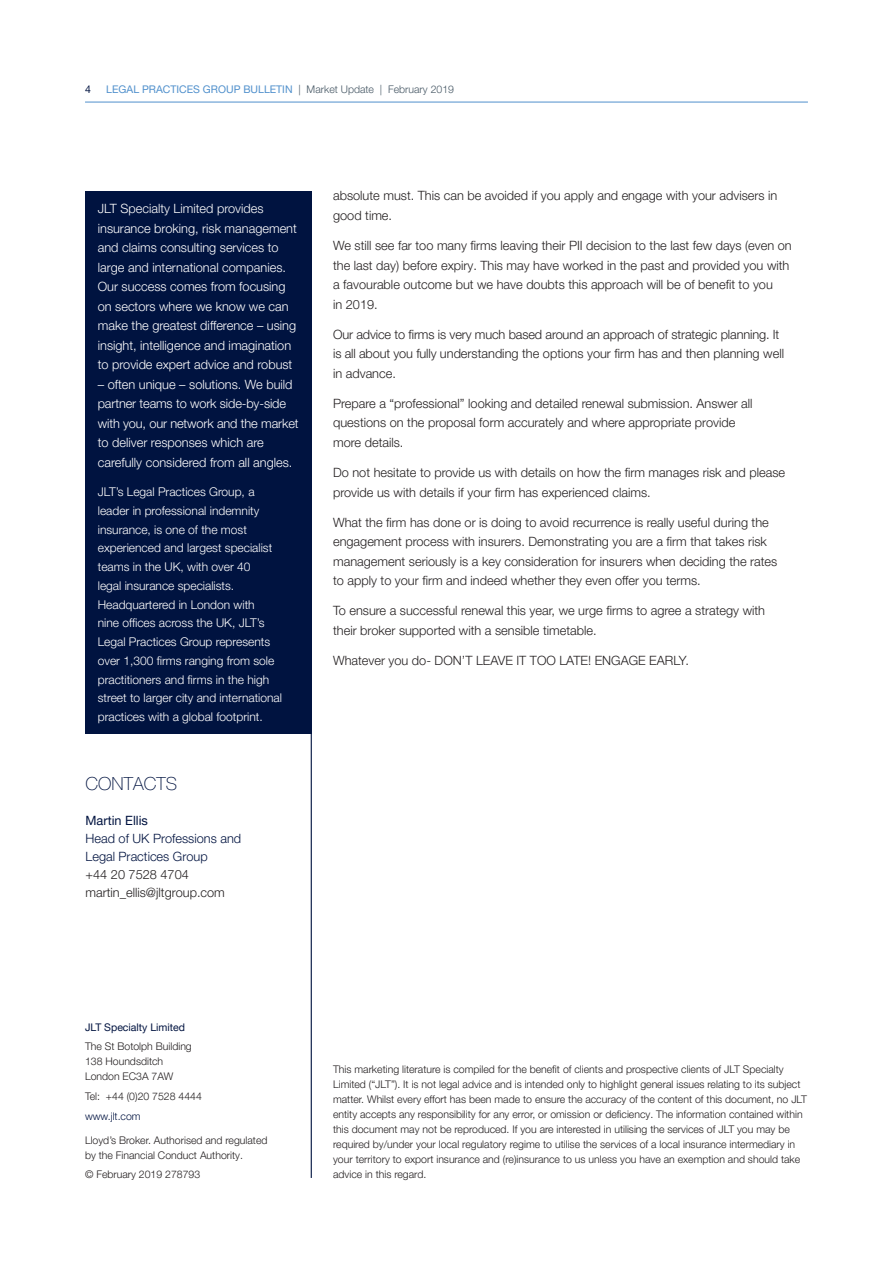
<style>
.page{position:relative;width:893px;height:1263px;background:#fff}
.page>*{position:absolute;margin:0;border:0;box-sizing:border-box;transform-origin:0 0}
.t1{font:100 18px "Helvetica Neue LT Pro";color:#001340}
._05_Body_Text{font:300 12.75px/19.5px "Helvetica Neue LT Pro";color:#231f20}
.t2{font:300 12.75px/19.5px "Helvetica Neue LT Pro";color:#fff}
.t3{font:300 12.75px/18px "Helvetica Neue LT Pro";color:#001340}
.t4{font:12.75px "Helvetica Neue LT Pro";color:#001340}
.t5{font:300 12px/18.8px "Helvetica Neue LT Pro";color:#fff}
.t6{font:300 10.5px/15px "Helvetica Neue LT Pro";color:#231f20}
.t7{font:10.5px "Helvetica Neue LT Pro";color:#5090cc}
.t8{font:10.5px "Helvetica Neue LT Pro";color:#001340}
.t9{font:300 10.5px "Helvetica Neue LT Pro";color:#001340}
.s1{font-weight:300;color:#475865}
</style>
<div class="page">
<hr style="left:85px;top:102px;width:723px;height:1px;background:#5090cc">
<div style="left:85px;top:191px;width:227px;height:543px;background:#001340"></div>
<hr style="left:311px;top:191px;width:1px;height:987px;background:#001340">
<p class="t8" style="left:85px;top:82px;width:7px">4</p>
<p class="t7" style="left:106px;top:82px;width:349px">LEGAL PRACTICES GROUP BULLETIN <span class="s1">| Market Update | February 2019</span></p>
<p class="t2" style="left:98px;top:199px;width:201px">JLT Specialty Limited provides insurance broking, risk management and claims consulting services to large and international companies.<br>Our success comes from focusing on sectors where we know we can make the greatest difference – using insight, intelligence and imagination to provide expert advice and robust</p>
<p class="t2" style="left:98px;top:374px;width:202px">– often unique – solutions. We build partner teams to work side-by-side with you, our network and the market to deliver responses which are carefully considered from all angles.</p>
<p class="t5" style="left:98px;top:482px;width:186px">JLT’s Legal Practices Group, a leader in professional indemnity insurance, is one of the most experienced and largest specialist teams in the UK, with over 40<br>legal insurance specialists.<br>Headquartered in London with<br>nine offices across the UK, JLT’s Legal Practices Group represents over 1,300 firms ranging from sole practitioners and firms in the high street to larger city and international practices with a global footprint.</p>
<h1 class="t1" style="left:86px;top:773px;width:93px">CONTACTS</h1>
<p class="t4" style="left:86px;top:813px;width:64px">Martin Ellis</p>
<p class="t3" style="left:86px;top:829px;width:157px">Head of UK Professions and<br>Legal Practices Group</p>
<p class="_05_Body_Text" style="left:86px;top:865px;width:141px;line-height:18px">+44 20 7528 4704 martin_ellis@jltgroup.com</p>
<p class="_05_Body_Text" style="left:333px;top:186px;width:446px">absolute must. This can be avoided if you apply and engage with your advisers in good time.</p>
<p class="_05_Body_Text" style="left:333px;top:236px;width:460px">We still see far too many firms leaving their PII decision to the last few days (even on the last day) before expiry. This may have worked in the past and provided you with a favourable outcome but we have doubts this approach will be of benefit to you<br>in 2019.</p>
<p class="_05_Body_Text" style="left:333px;top:324px;width:452px">Our advice to firms is very much based around an approach of strategic planning. It is all about you fully understanding the options your firm has and then planning well in advance.</p>
<p class="_05_Body_Text" style="left:333px;top:393px;width:421px">Prepare a “professional” looking and detailed renewal submission. Answer all questions on the proposal form accurately and where appropriate provide more details.</p>
<p class="_05_Body_Text" style="left:333px;top:462px;width:454px">Do not hesitate to provide us with details on how the firm manages risk and please provide us with details if your firm has experienced claims.</p>
<p class="_05_Body_Text" style="left:333px;top:512px;width:446px">What the firm has done or is doing to avoid recurrence is really useful during the engagement process with insurers. Demonstrating you are a firm that takes risk management seriously is a key consideration for insurers when deciding the rates to apply to your firm and indeed whether they even offer you terms.</p>
<p class="_05_Body_Text" style="left:333px;top:601px;width:434px">To ensure a successful renewal this year, we urge firms to agree a strategy with their broker supported with a sensible timetable.</p>
<p class="_05_Body_Text" style="left:333px;top:650px;width:357px">Whatever you do- DON’T LEAVE IT TOO LATE! ENGAGE EARLY.</p>
<p class="t8" style="left:85px;top:1021px;width:101px">JLT Specialty Limited</p>
<p class="t6" style="left:85px;top:1039px;width:108px">The St Botolph Building<br>138 Houndsditch<br>London EC3A 7AW</p>
<p class="t6" style="left:85px;top:1088px;width:118px">Tel: +44 (0)20 7528 4444</p>
<p class="t9" style="left:85px;top:1110px;width:57px">www.jlt.com</p>
<p class="t6" style="left:85px;top:1132px;width:184px">Lloyd’s Broker. Authorised and regulated by the Financial Conduct Authority.</p>
<p class="t6" style="left:85px;top:1166px;width:117px">© February 2019 278793</p>
<p class="t6" style="left:333px;top:1061px;width:475px">This marketing literature is compiled for the benefit of clients and prospective clients of JLT Specialty Limited (“JLT”). It is not legal advice and is intended only to highlight general issues relating to its subject matter. Whilst every effort has been made to ensure the accuracy of the content of this document, no JLT entity accepts any responsibility for any error, or omission or deficiency. The information contained within this document may not be reproduced. If you are interested in utilising the services of JLT you may be required by/under your local regulatory regime to utilise the services of a local insurance intermediary in your territory to export insurance and (re)insurance to us unless you have an exemption and should take advice in this regard.</p>
</div>
